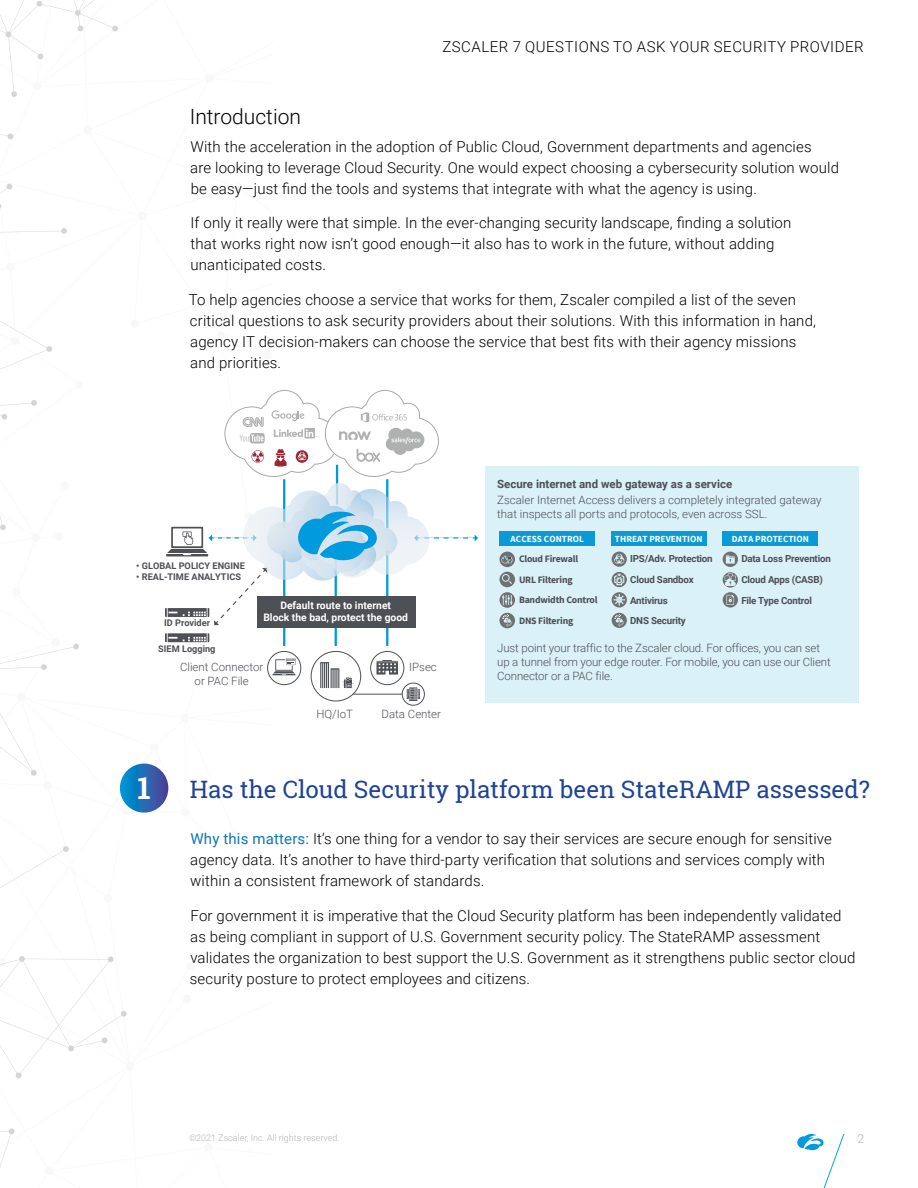
<style>
.page{position:relative;width:918px;height:1188px;background:#fff}
.page>*{position:absolute;margin:0;border:0;box-sizing:border-box;transform-origin:0 0}
.t1{font:700 30px "Roboto Slab";color:#fff}
.t2{font:24px "Roboto Slab";color:#204396}
.t3{font:300 21px "Roboto";color:#000}
.t4{font:300 15px/21px "Roboto";letter-spacing:.01em;color:#000}
.t5{font:300 15px "Roboto";letter-spacing:.035em;color:#000}
.t6{font:300 12px "Roboto";color:#b3b3b3}
.t7{font:300 11.55px/13.8px "Roboto";letter-spacing:-.005em;color:#4d4f55}
.t8{font:700 11.55px "Roboto";color:#4d4f55}
.t9{font:700 10.35px/12.5px "Roboto";color:#fff;text-align:center}
.t10{font:700 9.75px/20.7px "Roboto";letter-spacing:-.02em;color:#4d4f55}
.t11{font:700 9.75px/20.7px "Source Sans Pro";letter-spacing:-.02em;color:#4d4f55}
.t12{font:700 9.3px "Source Sans Pro";color:#fff}
.t13{font:700 9.15px "Roboto";color:#4f5056}
.t14{font:300 9px "Roboto";color:#b3b3b3}
.s1{font-weight:400;color:#0d76bd}
</style>
<div class="page">
<svg style="left:797px;top:1134px;width:47px;height:54px"></svg>
<svg style="left:0;top:0;width:273px;height:1167px"></svg>
<div style="left:486px;top:466px;width:373px;height:237px;background:#d9f1f7"></div>
<svg style="left:165px;top:633px;width:44px;height:9px"></svg>
<svg style="left:612px;top:613px;width:15px;height:15px"></svg>
<svg style="left:612px;top:552px;width:15px;height:55px"></svg>
<svg style="left:723px;top:552px;width:15px;height:56px"></svg>
<svg style="left:499px;top:552px;width:16px;height:76px"></svg>
<div style="left:611px;top:531px;width:96px;height:14px;background:#0a9bd7"></div>
<div style="left:723px;top:531px;width:95px;height:14px;background:#0a9bd7"></div>
<div style="left:499px;top:531px;width:96px;height:14px;background:#0a9bd7"></div>
<hr style="left:348px;top:694px;width:65px;height:1px;background:#4d5054">
<hr style="left:386px;top:551px;width:2px;height:95px;background:#009ada">
<hr style="left:335px;top:551px;width:2px;height:95px;background:#009ada">
<hr style="left:283px;top:551px;width:2px;height:95px;background:#009ada">
<svg style="left:268px;top:651px;width:33px;height:34px"></svg>
<div style="left:267px;top:651px;width:34px;height:34px;border:1px solid #4d5054;border-radius:50%"></div>
<div style="left:311px;top:651px;width:50px;height:50px;background:#fff;border-radius:50%"></div>
<div style="left:311px;top:651px;width:50px;height:50px;border:1px solid #4d5054;border-radius:50%"></div>
<div style="left:257px;top:597px;width:159px;height:31px;background:#4d5054"></div>
<div style="left:370px;top:651px;width:34px;height:34px;border:1px solid #4d5054;border-radius:50%"></div>
<svg style="left:377px;top:660px;width:21px;height:15px"></svg>
<svg style="left:320px;top:662px;width:34px;height:26px"></svg>
<svg style="left:402px;top:683px;width:22px;height:22px"></svg>
<div style="left:402px;top:683px;width:23px;height:23px;border:1px solid #4d5054;border-radius:50%"></div>
<svg style="left:406px;top:687px;width:14px;height:14px"></svg>
<svg style="left:165px;top:389px;width:313px;height:236px"></svg>
<div style="left:285px;top:657px;width:11px;height:9px;background:#fff"></div>
<svg style="left:272px;top:658px;width:24px;height:17px"></svg>
<svg style="left:120px;top:764px;width:48px;height:49px;background:#236db6"></svg>
<p class="t5" style="left:442px;top:36px;width:423px">ZSCALER 7 QUESTIONS TO ASK YOUR SECURITY PROVIDER</p>
<h3 class="t3" style="left:190px;top:102px;width:113px">Introduction</h3>
<p class="t4" style="left:190px;top:135px;width:650px">With the acceleration in the adoption of Public Cloud, Government departments and agencies<br>are looking to leverage Cloud Security. One would expect choosing a cybersecurity solution would be easy—just find the tools and systems that integrate with what the agency is using.</p>
<p class="t4" style="left:190px;top:212px;width:602px">If only it really were that simple. In the ever-changing security landscape, finding a solution that works right now isn’t good enough—it also has to work in the future, without adding unanticipated costs.</p>
<p class="t4" style="left:189px;top:288px;width:629px">To help agencies choose a service that works for them, Zscaler compiled a list of the seven critical questions to ask security providers about their solutions. With this information in hand, agency IT decision-makers can choose the service that best fits with their agency missions and priorities.</p>
<p class="t13" style="left:136px;top:560px;width:110px">• GLOBAL POLICY ENGINE</p>
<p class="t13" style="left:136px;top:571px;width:106px">• REAL-TIME ANALYTICS</p>
<p class="t13" style="left:164px;top:617px;width:47px">ID Provider</p>
<p class="t13" style="left:158px;top:642px;width:59px">SIEM Logging</p>
<p class="t9" style="left:263px;top:599px;width:146px">Default route to internet<br>Block the bad, protect the good</p>
<p class="t7" style="left:180px;top:659px;width:85px">Client Connector</p>
<p class="t7" style="left:409px;top:659px;width:29px">IPsec</p>
<p class="t7" style="left:195px;top:673px;width:56px">or PAC File</p>
<p class="t7" style="left:316px;top:707px;width:38px">HQ/IoT</p>
<p class="t7" style="left:382px;top:707px;width:61px">Data Center</p>
<p class="t8" style="left:497px;top:476px;width:237px">Secure internet and web gateway as a service</p>
<p class="t7" style="left:497px;top:492px;width:326px">Zscaler Internet Access delivers a completely integrated gateway that inspects all ports and protocols, even across SSL.</p>
<p class="t12" style="left:511px;top:532px;width:75px">ACCESS CONTROL</p>
<p class="t12" style="left:615px;top:532px;width:89px">THREAT PREVENTION</p>
<p class="t12" style="left:732px;top:532px;width:79px">DATA PROTECTION</p>
<p class="t11" style="left:519px;top:548px;width:80px">Cloud Firewall<br>URL Filtering<br>Bandwidth Control<br>DNS Filtering</p>
<p class="t10" style="left:741px;top:548px;width:91px">Data Loss Prevention<br>Cloud Apps (CASB)<br>File Type Control</p>
<p class="t10" style="left:630px;top:548px;width:84px">IPS/Adv. Protection<br>Cloud Sandbox<br>Antivirus<br>DNS Security</p>
<p class="t7" style="left:497px;top:641px;width:335px">Just point your traffic to the Zscaler cloud. For offices, you can set up a tunnel from your edge router. For mobile, you can use our Client<br>Connector or a PAC file.</p>
<h1 class="t1" style="left:137px;top:767px;width:15px">1</h1>
<h2 class="t2" style="left:190px;top:773px;width:682px">Has the Cloud Security platform been StateRAMP assessed?</h2>
<p class="t4" style="left:190px;top:828px;width:643px"><span class="s1">Why this matters:</span> It’s one thing for a vendor to say their services are secure enough for sensitive agency data. It’s another to have third-party verification that solutions and services comply with within a consistent framework of standards.</p>
<p class="t4" style="left:190px;top:904px;width:667px">For government it is imperative that the Cloud Security platform has been independently validated as being compliant in support of U.S. Government security policy. The StateRAMP assessment validates the organization to best support the U.S. Government as it strengthens public sector cloud security posture to protect employees and citizens.</p>
<p class="t14" style="left:189px;top:1131px;width:152px">©2021 Zscaler, Inc. All rights reserved.</p>
<p class="t6" style="left:857px;top:1130px;width:8px">2</p>
</div>
